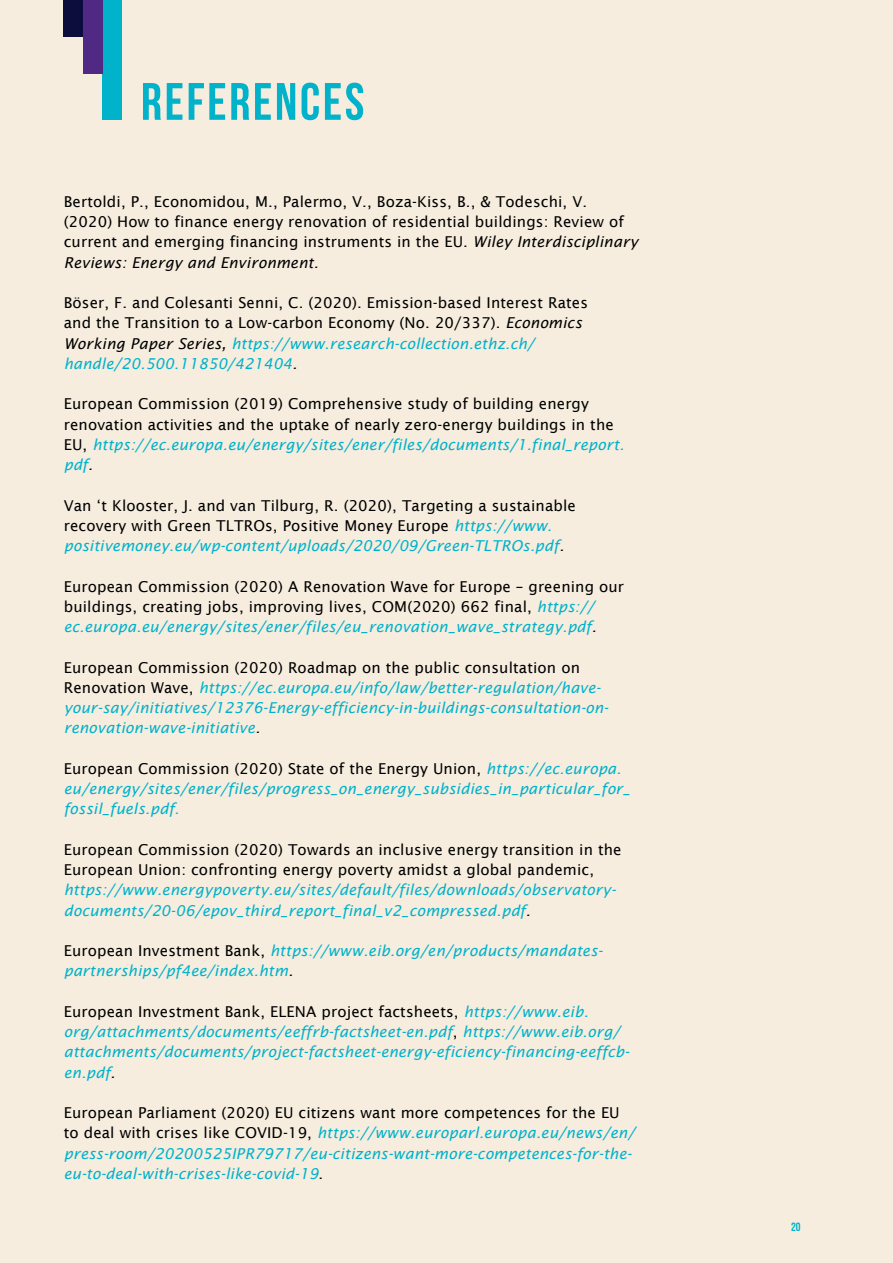
<style>
.page{position:relative;width:893px;height:1263px;background:#f6eddf}
.page>*{position:absolute;margin:0;border:0;box-sizing:border-box;transform-origin:0 0}
.t1{font:52.5px "Bebas Neue";letter-spacing:.05em;color:#00b2ca}
.t2{font:15px/20.2px "Lucida Sans";letter-spacing:.01em;color:#000}
.t3{font:italic 15px/20.2px "Lucida Sans";letter-spacing:.01em;color:#00b2ca}
.t4{font:12px "Bebas Neue";color:#00b2ca}
.s1{font-style:italic}
.s2{font-style:italic;color:#00b2ca}
.s3{font-style:normal;color:#000}
.s4{color:#000}
</style>
<div class="page">
<div style="left:102px;top:0;width:20px;height:120px;background:#00b2ca"></div>
<div style="left:83px;top:0;width:19px;height:74px;background:#502984"></div>
<div style="left:64px;top:0;width:19px;height:37px;background:#0d0d3d"></div>
<h1 class="t1" style="left:141px;top:73px;width:225px">REFERENCES</h1>
<p class="t2" style="left:64px;top:191px;width:576px">Bertoldi, P., Economidou, M., Palermo, V., Boza-Kiss, B., &amp; Todeschi, V. (2020) How to finance energy renovation of residential buildings: Review of current and emerging financing instruments in the EU. <span class="s1">Wiley Interdisciplinary Reviews: Energy and Environment.</span></p>
<p class="t2" style="left:64px;top:293px;width:526px">Böser, F. and Colesanti Senni, C. (2020). Emission-based Interest Rates and the Transition to a Low-carbon Economy (No. 20/337). <span class="s1">Economics Working Paper Series,</span> <span class="s2">https://www.research-collection.ethz.ch/ handle/20.500.11850/421404</span><span class="s1">.</span></p>
<p class="t2" style="left:64px;top:394px;width:562px">European Commission (2019) Comprehensive study of building energy renovation activities and the uptake of nearly zero-energy buildings in the EU, <span class="s2">https://ec.europa.eu/energy/sites/ener/files/documents/1.final_report. pdf</span><span class="s1">.</span></p>
<p class="t2" style="left:64px;top:495px;width:514px">Van ‘t Klooster, J. and van Tilburg, R. (2020), Targeting a sustainable recovery with Green TLTROs, Positive Money Europe <span class="s2">https://www. positivemoney.eu/wp-content/uploads/2020/09/Green-TLTROs.pdf</span><span class="s1">.</span></p>
<p class="t2" style="left:64px;top:576px;width:562px">European Commission (2020) A Renovation Wave for Europe – greening our buildings, creating jobs, improving lives, COM(2020) 662 final, <span class="s2">https:// ec.europa.eu/energy/sites/ener/files/eu_renovation_wave_strategy.pdf</span><span class="s1">.</span></p>
<p class="t3" style="left:64px;top:657px;width:546px"><span class="s3">European Commission (2020) Roadmap on the public consultation on Renovation Wave,</span> https://ec.europa.eu/info/law/better-regulation/have&shy;your-say/initiatives/12376-Energy-efficiency-in-buildings-consultation-on&shy;renovation-wave-initiative<span class="s4">.</span></p>
<p class="t3" style="left:64px;top:758px;width:568px"><span class="s3">European Commission (2020) State of the Energy Union,</span> https://ec.europa. eu/energy/sites/ener/files/progress_on_energy_subsidies_in_particular_for_ fossil_fuels.pdf.</p>
<p class="t2" style="left:64px;top:839px;width:559px">European Commission (2020) Towards an inclusive energy transition in the<br>European Union: confronting energy poverty amidst a global pandemic,</p>
<p class="t3" style="left:64px;top:880px;width:554px">https://www.energypoverty.eu/sites/default/files/downloads/observatory&shy;documents/20-06/epov_third_report_final_v2_compressed.pdf<span class="s4">.</span></p>
<p class="t3" style="left:64px;top:941px;width:541px"><span class="s3">European Investment Bank,</span> https://www.eib.org/en/products/mandates&shy;partnerships/pf4ee/index.htm<span class="s4">.</span></p>
<p class="t3" style="left:64px;top:1001px;width:567px"><span class="s3">European Investment Bank, ELENA project factsheets,</span> https://www.eib. org/attachments/documents/eeffrb-factsheet-en.pdf<span class="s3">,</span> https://www.eib.org/ attachments/documents/project-factsheet-energy-eficiency-financing-eeffcb&shy;en.pdf<span class="s4">.</span></p>
<p class="t3" style="left:64px;top:1103px;width:573px"><span class="s3">European Parliament (2020) EU citizens want more competences for the EU to deal with crises like COVID-19,</span> https://www.europarl.europa.eu/news/en/ press-room/20200525IPR79717/eu-citizens-want-more-competences-for-the&shy;eu-to-deal-with-crises-like-covid-19<span class="s3">.</span></p>
<p class="t4" style="left:791px;top:1220px;width:11px">20</p>
</div>
